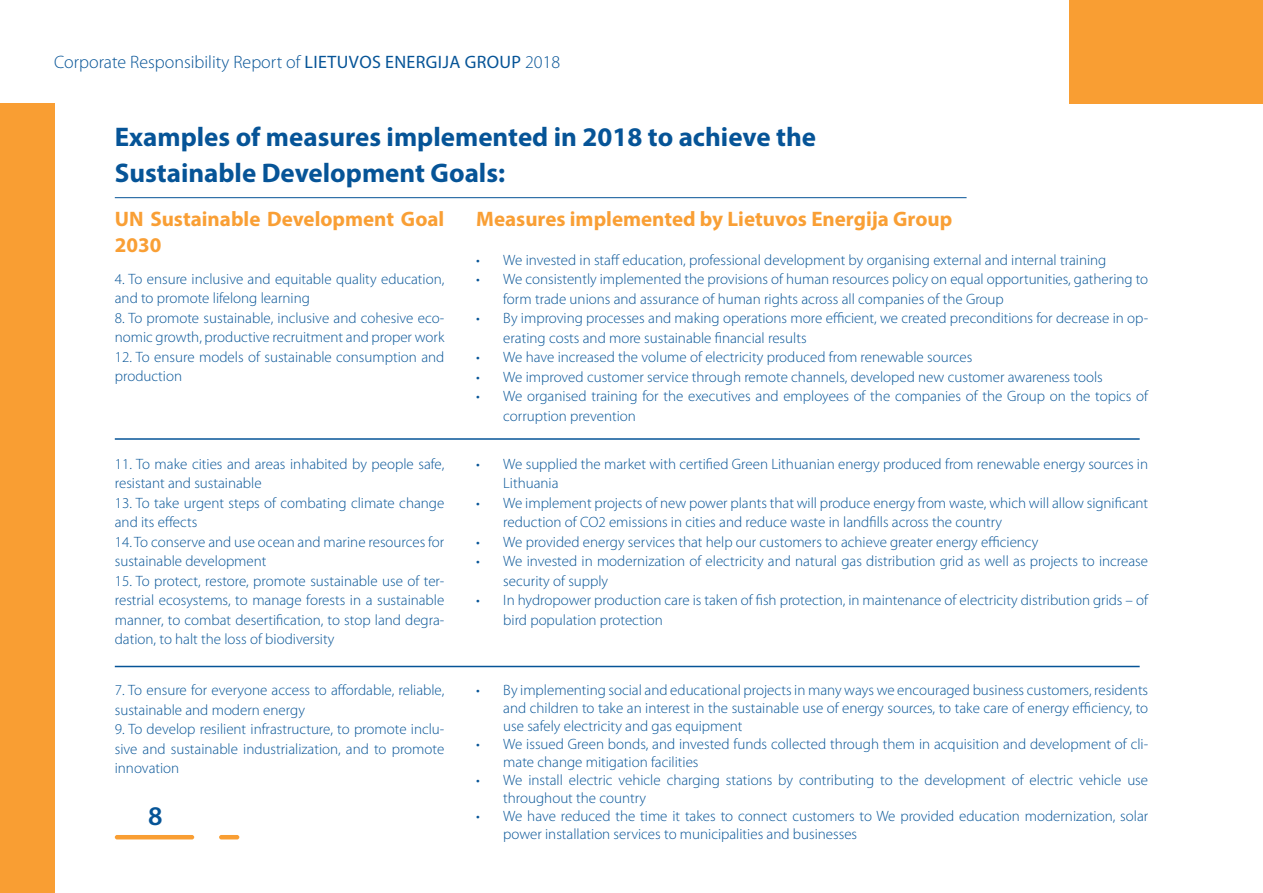
<style>
.page{position:relative;width:1263px;height:893px;background:#fff}
.page>*{position:absolute;margin:0;border:0;box-sizing:border-box;transform-origin:0 0}
.t1{font:700 27px/36px "Myriad Pro";color:#065497}
.t2{font:600 27px "Myriad Pro";color:#065497}
.t3{font:700 21px/25.5px "Myriad Pro";color:#f99f35}
.t4{font:300 18px "Myriad Pro";color:#065497}
.t5{font:300 15px/19.5px "Myriad Pro";color:#065497}
.s1{font-weight:400}
</style>
<div class="page">
<hr style="left:219px;top:835px;width:20px;height:4px;background:#f99e33;border-radius:2px">
<hr style="left:115px;top:835px;width:79px;height:4px;background:#f99e33;border-radius:2px">
<hr style="left:115px;top:197px;width:851px;height:1px;background:#065497">
<div style="left:0;top:103px;width:55px;height:790px;background:#f99e33"></div>
<div style="left:1069px;top:0;width:194px;height:103px;background:#f99e33"></div>
<hr style="left:115px;top:438px;width:1025px;height:2px;background:#065497">
<hr style="left:115px;top:666px;width:1025px;height:1px;background:#065497">
<p class="t4" style="left:54px;top:52px;width:508px">Corporate Responsibility Report of <span class="s1">LIETUVOS ENERGIJA GROUP</span> 2018</p>
<h1 class="t1" style="left:115px;top:118px;width:703px">Examples of measures implemented in 2018 to achieve the<br>Sustainable Development Goals:</h1>
<h2 class="t3" style="left:115px;top:206px;width:331px">UN Sustainable Development Goal<br>2030</h2>
<h2 class="t3" style="left:476px;top:206px;width:478px">Measures implemented by Lietuvos Energija Group</h2>
<p class="t5" style="left:115px;top:269px;width:331px">4. To ensure inclusive and equitable quality education, and to promote lifelong learning</p>
<p class="t5" style="left:115px;top:308px;width:331px">8. To promote sustainable, inclusive and cohesive eco&shy;nomic growth, productive recruitment and proper work</p>
<p class="t5" style="left:115px;top:347px;width:331px">12. To ensure models of sustainable consumption and production</p>
<p class="t5" style="left:115px;top:454px;width:331px">11. To make cities and areas inhabited by people safe, resistant and sustainable</p>
<p class="t5" style="left:115px;top:493px;width:331px">13. To take urgent steps of combating climate change and its effects</p>
<p class="t5" style="left:115px;top:532px;width:331px">14. To conserve and use ocean and marine resources for sustainable development</p>
<p class="t5" style="left:115px;top:571px;width:331px;text-align:justify">15. To protect, restore, promote sustainable use of ter&shy;restrial ecosystems, to manage forests in a sustainable manner, to combat desertification, to stop land degra&shy;dation, to halt the loss of biodiversity</p>
<p class="t5" style="left:115px;top:681px;width:331px">7. To ensure for everyone access to affordable, reliable, sustainable and modern energy</p>
<p class="t5" style="left:115px;top:720px;width:331px;text-align:justify">9. To develop resilient infrastructure, to promote inclu&shy;sive and sustainable industrialization, and to promote innovation</p>
<h1 class="t2" style="left:148px;top:798px;width:16px">8</h1>
<p class="t5" style="left:476px;top:250px;width:632px">• We invested in staff education, professional development by organising external and internal training</p>
<p class="t5" style="left:503px;top:270px;width:646px;text-indent:-27px">• We consistently implemented the provisions of human resources policy on equal opportunities, gathering to form trade unions and assurance of human rights across all companies of the Group</p>
<p class="t5" style="left:503px;top:309px;width:646px;text-indent:-27px">• By improving processes and making operations more efficient, we created preconditions for decrease in op&shy;erating costs and more sustainable financial results</p>
<p class="t5" style="left:476px;top:348px;width:498px">• We have increased the volume of electricity produced from renewable sources</p>
<p class="t5" style="left:476px;top:367px;width:628px">• We improved customer service through remote channels, developed new customer awareness tools</p>
<p class="t5" style="left:503px;top:387px;width:646px;text-indent:-27px">• We organised training for the executives and employees of the companies of the Group on the topics of corruption prevention</p>
<p class="t5" style="left:503px;top:454px;width:646px;text-indent:-27px">• We supplied the market with certified Green Lithuanian energy produced from renewable energy sources in<br>Lithuania</p>
<p class="t5" style="left:503px;top:493px;width:646px;text-indent:-27px">• We implement projects of new power plants that will produce energy from waste, which will allow significant reduction of CO2 emissions in cities and reduce waste in landfills across the country</p>
<p class="t5" style="left:476px;top:532px;width:564px">• We provided energy services that help our customers to achieve greater energy efficiency</p>
<p class="t5" style="left:503px;top:552px;width:646px;text-indent:-27px">• We invested in modernization of electricity and natural gas distribution grid as well as projects to increase security of supply</p>
<p class="t5" style="left:503px;top:591px;width:646px;text-indent:-27px">• In hydropower production care is taken of fish protection, in maintenance of electricity distribution grids – of bird population protection</p>
<p class="t5" style="left:503px;top:681px;width:646px;line-height:18px;text-align:justify;text-indent:-27px">• By implementing social and educational projects in many ways we encouraged business customers, residents and children to take an interest in the sustainable use of energy sources, to take care of energy efficiency, to use safely electricity and gas equipment</p>
<p class="t5" style="left:503px;top:735px;width:646px;line-height:18px;text-indent:-27px">• We issued Green bonds, and invested funds collected through them in acquisition and development of cli&shy;mate change mitigation facilities</p>
<p class="t5" style="left:503px;top:771px;width:646px;line-height:18px;text-indent:-27px">• We install electric vehicle charging stations by contributing to the development of electric vehicle use throughout the country</p>
<p class="t5" style="left:503px;top:807px;width:646px;line-height:18px;text-indent:-27px">• We have reduced the time it takes to connect customers to We provided education modernization, solar power installation services to municipalities and businesses</p>
</div>
